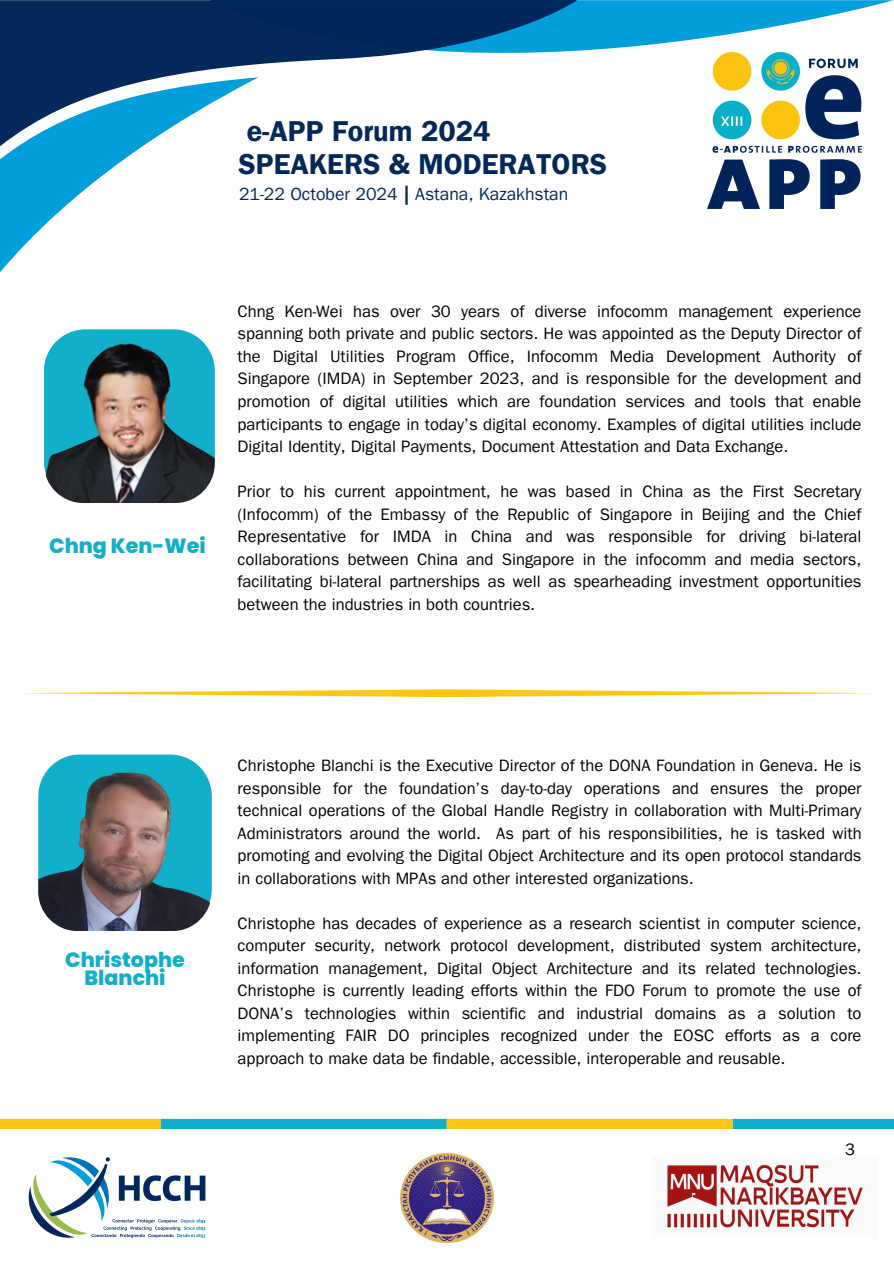
<style>
.page{position:relative;width:894px;height:1264px;background:#fff}
.page>*{position:absolute;margin:0;border:0;box-sizing:border-box;transform-origin:0 0}
.t1{font:28.8px "Franklin Gothic LT Pro Dm";color:#03295a}
.t2{font:800 20.55px/18px "Poppins";color:#12afca;text-align:center}
.t3{font:17.55px "Franklin Gothic LT Pro";color:#03295a}
.t4{font:16.5px/22.5px "Franklin Gothic LT Pro";color:#000;text-align:justify}
.s1{font-family:"Franklin Gothic LT Pro Dm";font-size:19.05px}
</style>
<div class="page">
<div style="left:0;top:1118px;width:161px;height:10px;background:#fec614"></div>
<div style="left:161px;top:1118px;width:285px;height:10px;background:#12afca"></div>
<div style="left:446px;top:1118px;width:286px;height:10px;background:#fec614"></div>
<div style="left:732px;top:1118px;width:161px;height:10px;background:#12afca"></div>
<img style="left:667px;top:1164px;width:196px;height:64px">
<svg style="left:29px;top:1157px;width:176px;height:81px"></svg>
<svg style="left:576px;top:0;width:317px;height:109px"></svg>
<svg style="left:0;top:0;width:576px;height:77px;fill:#03295a"></svg>
<svg style="left:210px;top:0;width:366px;height:50px;background:#003a70"></svg>
<svg style="left:0;top:77px;width:258px;height:195px"></svg>
<img style="left:707px;top:53px;width:154px;height:155px">
<img style="left:400px;top:1153px;width:93px;height:88px">
<svg style="left:19px;top:689px;width:855px;height:8px"></svg>
<img style="left:38px;top:754px;width:174px;height:176px;border-radius:39px">
<img style="left:44px;top:329px;width:171px;height:174px;border-radius:39px">
<p class="t1" style="left:247px;top:121px;width:245px">e-APP Forum 2024</p>
<p class="t1" style="left:238px;top:154px;width:370px">SPEAKERS &amp; MODERATORS</p>
<p class="t3" style="left:239px;top:188px;width:331px">21-22 October 2024 <span class="s1">|</span> Astana, Kazakhstan</p>
<p class="t2" style="left:49px;top:537px;width:158px">Chng Ken-Wei</p>
<p class="t4" style="left:237px;top:302px;width:625px">Chng Ken-Wei has over 30 years of diverse infocomm management experience spanning both private and public sectors. He was appointed as the Deputy Director of the Digital Utilities Program Office, Infocomm Media Development Authority of Singapore (IMDA) in September 2023, and is responsible for the development and promotion of digital utilities which are foundation services and tools that enable participants to engage in today’s digital economy. Examples of digital utilities include Digital Identity, Digital Payments, Document Attestation and Data Exchange.</p>
<p class="t4" style="left:237px;top:482px;width:625px">Prior to his current appointment, he was based in China as the First Secretary (Infocomm) of the Embassy of the Republic of Singapore in Beijing and the Chief Representative for IMDA in China and was responsible for driving bi-lateral collaborations between China and Singapore in the infocomm and media sectors, facilitating bi-lateral partnerships as well as spearheading investment opportunities between the industries in both countries.</p>
<h3 class="t2" style="left:65px;top:951px;width:121px">Christophe<br>Blanchi</h3>
<p class="t4" style="left:237px;top:756px;width:625px">Christophe Blanchi is the Executive Director of the DONA Foundation in Geneva. He is responsible for the foundation’s day-to-day operations and ensures the proper technical operations of the Global Handle Registry in collaboration with Multi-Primary Administrators around the world. As part of his responsibilities, he is tasked with promoting and evolving the Digital Object Architecture and its open protocol standards in collaborations with MPAs and other interested organizations.</p>
<p class="t4" style="left:237px;top:914px;width:625px">Christophe has decades of experience as a research scientist in computer science, computer security, network protocol development, distributed system architecture, information management, Digital Object Architecture and its related technologies.<br>Christophe is currently leading efforts within the FDO Forum to promote the use of DONA’s technologies within scientific and industrial domains as a solution to implementing FAIR DO principles recognized under the EOSC efforts as a core approach to make data be findable, accessible, interoperable and reusable.</p>
<p class="t4" style="left:844px;top:1141px;width:11px">3</p>
</div>
